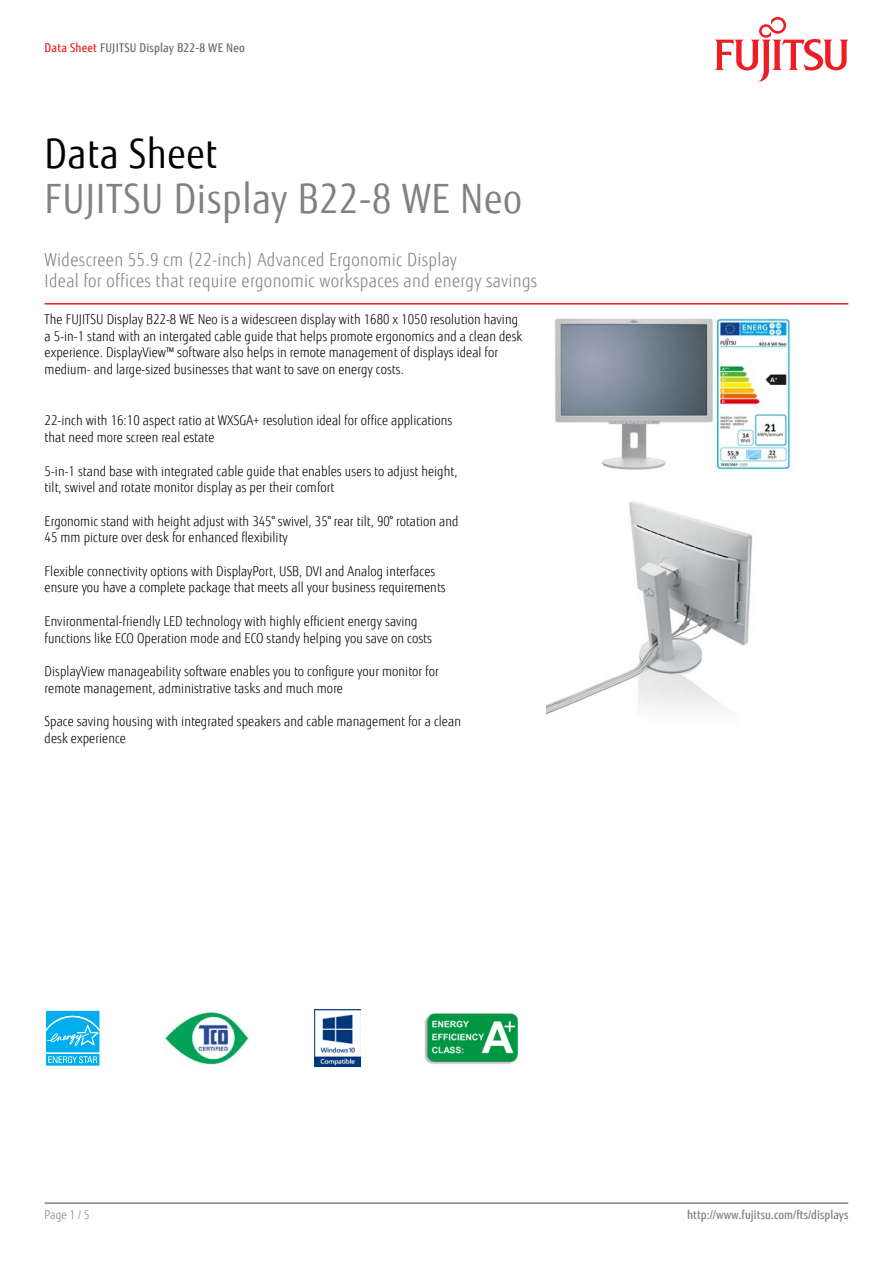
<style>
.page{position:relative;width:893px;height:1263px;background:#fff}
.page>*{position:absolute;margin:0;border:0;box-sizing:border-box;transform-origin:0 0}
.t1{font:40.5px "Fujitsu Sans";letter-spacing:.02em;color:#818280;scale:.9 1}
.t2{font:40.5px "Fujitsu Sans";letter-spacing:.02em;color:#000;scale:.9 1}
.t3{font:300 18px/21px "Fujitsu Sans";letter-spacing:.02em;color:#818280;scale:.9 1}
.t4{font:300 13.5px/16.5px "Fujitsu Sans";letter-spacing:.005em;color:#000;scale:.9 1}
.t5{font:500 12px "Fujitsu Sans";letter-spacing:.005em;color:#818280;scale:.9 1}
.t6{font:500 12px "Fujitsu Sans";letter-spacing:.02em;color:#79695e;scale:.9 1}
.t7{font:300 12px "Fujitsu Sans";color:#818280;scale:.9 1}
.s1{color:#e92425}
</style>
<div class="page">
<hr style="left:45px;top:1202px;width:803px;height:2px;background:#818280">
<hr style="left:45px;top:303px;width:803px;height:2px;background:#ed1d24">
<svg style="left:715px;top:17px;width:133px;height:65px"></svg>
<img style="left:555px;top:316px;width:237px;height:155px">
<img style="left:546px;top:501px;width:207px;height:214px">
<div style="left:45px;top:1009px;width:56px;height:45px;background:#def4fc"></div>
<svg style="left:45px;top:1011px;width:56px;height:55px;background:#37bff2"></svg>
<img style="left:165px;top:1011px;width:84px;height:54px">
<img style="left:314px;top:1009px;width:46px;height:58px">
<img style="left:424px;top:1013px;width:95px;height:51px">
<p class="t6" style="left:45px;top:40px;width:224px"><span class="s1">Data Sheet</span> FUJITSU Display B22-8 WE Neo</p>
<h1 class="t2" style="left:45px;top:130px;width:193px">Data Sheet</h1>
<h1 class="t1" style="left:45px;top:175px;width:532px">FUJITSU Display B22-8 WE Neo</h1>
<h2 class="t3" style="left:45px;top:249px;width:549px">Widescreen 55.9 cm (22-inch) Advanced Ergonomic Display<br>Ideal for offices that require ergonomic workspaces and energy savings</h2>
<p class="t4" style="left:45px;top:311px;width:532px">The FUJITSU Display B22-8 WE Neo is a widescreen display with 1680 x 1050 resolution having a 5-in-1 stand with an intergated cable guide that helps promote ergonomics and a clean desk experience. DisplayView™ software also helps in remote management of displays ideal for medium- and large-sized businesses that want to save on energy costs.</p>
<p class="t4" style="left:45px;top:413px;width:455px">22-inch with 16:10 aspect ratio at WXSGA+ resolution ideal for office applications that need more screen real estate</p>
<p class="t4" style="left:45px;top:463px;width:460px">5-in-1 stand base with integrated cable guide that enables users to adjust height, tilt, swivel and rotate monitor display as per their comfort</p>
<p class="t4" style="left:45px;top:513px;width:461px">Ergonomic stand with height adjust with 345° swivel, 35° rear tilt, 90° rotation and<br>45 mm picture over desk for enhanced flexibility</p>
<p class="t4" style="left:45px;top:563px;width:447px">Flexible connectivity options with DisplayPort, USB, DVI and Analog interfaces ensure you have a complete package that meets all your business requirements</p>
<p class="t4" style="left:45px;top:613px;width:432px">Environmental-friendly LED technology with highly efficient energy saving functions like ECO Operation mode and ECO standy helping you save on costs</p>
<p class="t4" style="left:45px;top:663px;width:439px">DisplayView manageability software enables you to configure your monitor for remote management, administrative tasks and much more</p>
<p class="t4" style="left:45px;top:714px;width:464px">Space saving housing with integrated speakers and cable management for a clean desk experience</p>
<p class="t7" style="left:45px;top:1208px;width:51px">Page 1 / 5</p>
<p class="t5" style="left:687px;top:1208px;width:181px">http://www.fujitsu.com/fts/displays</p>
</div>
